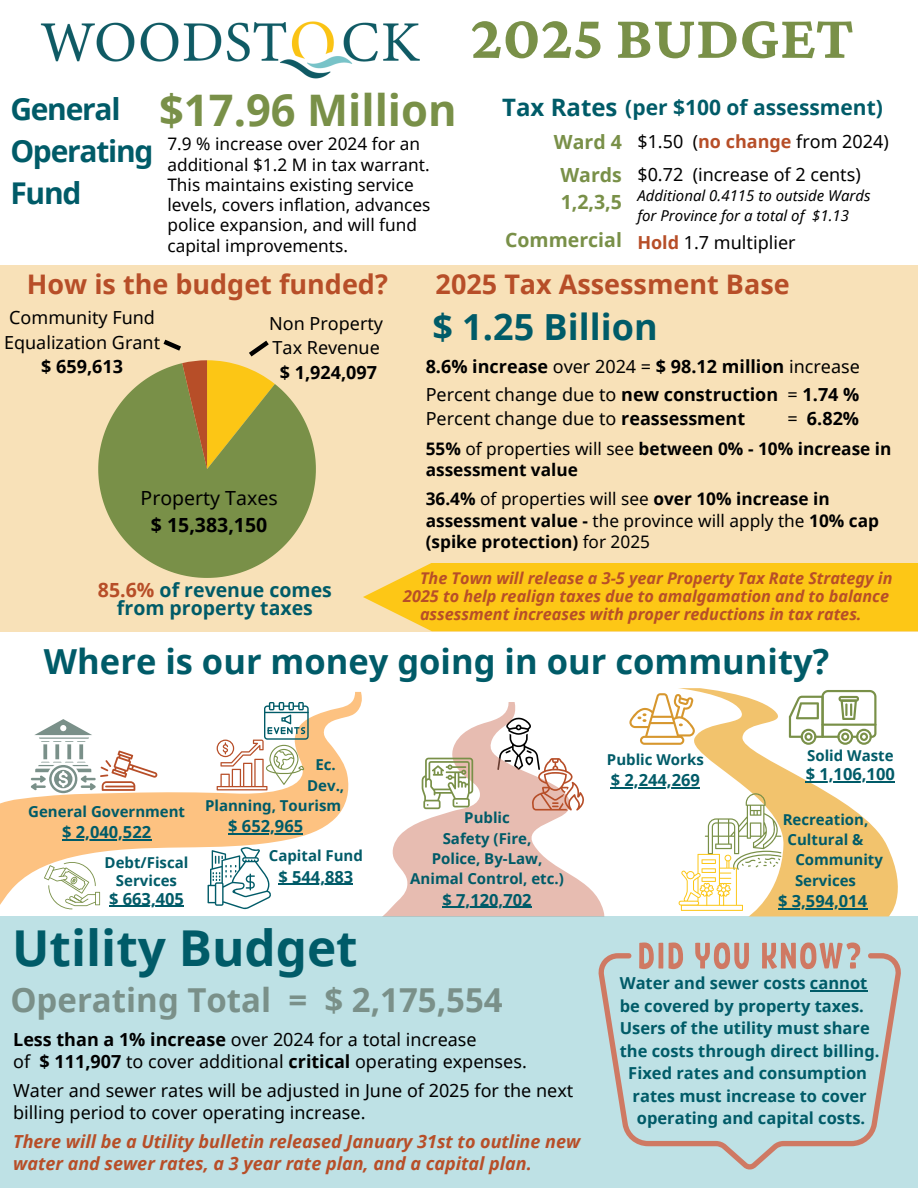
<style>
.page{position:relative;width:918px;height:1188px;background:#fff}
.page>*{position:absolute;margin:0;border:0;box-sizing:border-box;transform-origin:0 0}
.t1{font:700 63px "Crimson Pro";color:#799048}
.t2{font:700 49.5px "Noto Sans";color:#005b68}
.t3{font:700 43.5px "Noto Sans";color:#799048}
.t4{font:700 36px "Noto Sans";color:#005b68}
.t5{font:700 34.5px "Noto Sans";color:#005b68}
.t6{font:700 33px "Noto Sans";color:#7a9089}
.t7{font:700 30px/41.7px "Noto Sans";letter-spacing:-.04em;color:#005b68}
.t8{font:700 27px "Noto Sans";color:#b74e28}
.t9{font:700 24px "Noto Sans";color:#005b68}
.t10{font:700 21px "Noto Sans";color:#005b68}
.t11{font:700 19.5px "Noto Sans";color:#005b68}
.t12{font:700 19.5px "Noto Sans";color:#799048}
.t13{font:19.5px "Noto Sans";color:#000}
.t14{font:700 19.5px "Noto Sans";color:#000}
.t15{font:18px/22px "Noto Sans";color:#000}
.t16{font:italic 700 18px/22px "Noto Sans";color:#b74e28}
.t17{font:700 18px "Noto Sans";color:#000}
.t18{font:700 17.25px/21.5px "Noto Sans";color:#000}
.t19{font:17.25px/20.2px "Noto Sans";color:#000}
.t20{font:700 16.5px "Noto Sans";color:#005b68}
.t21{font:italic 700 16.2px/18px "Noto Sans";color:#b74e28;text-align:right}
.t22{font:700 15px "Noto Sans";color:#005b68}
.t23{font:italic 15px "Noto Sans";color:#000}
.s1{font-weight:700;color:#b74e28}
.s2{color:#b74e28}
.s3{font-weight:400}
.s4{font-weight:700}
</style>
<div class="page">
<img style="left:40px;top:21px;width:380px;height:58px">
<svg style="left:383px;top:702px;width:221px;height:214px;fill:#e7bcb1"></svg>
<div style="left:0;top:916px;width:918px;height:272px;background:#bee1e5"></div>
<div style="left:0;top:265px;width:918px;height:366px;background:#f8e1b8"></div>
<svg style="left:678px;top:688px;width:220px;height:228px;fill:#f2c36d"></svg>
<svg style="left:629px;top:693px;width:66px;height:52px"></svg>
<svg style="left:678px;top:793px;width:103px;height:118px"></svg>
<svg style="left:789px;top:690px;width:87px;height:55px"></svg>
<svg style="left:0;top:692px;width:362px;height:218px"></svg>
<svg style="left:31px;top:719px;width:126px;height:74px"></svg>
<svg style="left:497px;top:718px;width:87px;height:93px"></svg>
<svg style="left:422px;top:758px;width:51px;height:51px"></svg>
<svg style="left:44px;top:862px;width:56px;height:47px"></svg>
<svg style="left:208px;top:847px;width:64px;height:63px"></svg>
<svg style="left:217px;top:702px;width:92px;height:88px"></svg>
<svg style="left:98px;top:372px;width:218px;height:206px;fill:#799048"></svg>
<svg style="left:158px;top:339px;width:117px;height:130px"></svg>
<svg style="left:599px;top:953px;width:302px;height:217px"></svg>
<svg style="left:639px;top:943px;width:24px;height:26px"></svg>
<svg style="left:669px;top:943px;width:14px;height:26px"></svg>
<svg style="left:695px;top:943px;width:54px;height:26px"></svg>
<svg style="left:762px;top:943px;width:98px;height:26px"></svg>
<div style="left:363px;top:563px;width:555px;height:68px;background:#fdc716"></div>
<hr style="left:443px;top:907px;width:89px;height:1px;background:#005b68">
<hr style="left:611px;top:788px;width:89px;height:1px;background:#005b68">
<hr style="left:806px;top:782px;width:89px;height:1px;background:#005b68">
<hr style="left:228px;top:833px;width:75px;height:2px;background:#005b68">
<hr style="left:778px;top:908px;width:89px;height:1px;background:#005b68">
<hr style="left:109px;top:906px;width:75px;height:1px;background:#005b68">
<hr style="left:278px;top:884px;width:75px;height:1px;background:#005b68">
<hr style="left:810px;top:990px;width:57px;height:1px;background:#005b68">
<hr style="left:62px;top:839px;width:89px;height:1px;background:#005b68">
<p class="t7" style="left:10px;top:88px;width:145px">General<br>Operating<br>Fund</p>
<p class="t3" style="left:159px;top:79px;width:299px">$17.96 Million</p>
<p class="t19" style="left:167px;top:133px;width:264px">7.9 % increase over 2024 for an additional $1.2 M in tax warrant.</p>
<p class="t19" style="left:167px;top:174px;width:248px">This maintains existing service</p>
<p class="t19" style="left:167px;top:194px;width:265px">levels, covers inflation, advances</p>
<p class="t19" style="left:167px;top:214px;width:251px">police expansion, and will fund</p>
<p class="t19" style="left:167px;top:235px;width:182px">capital improvements.</p>
<p class="t1" style="left:470px;top:1px;width:385px">2025 BUDGET</p>
<p class="t9" style="left:502px;top:90px;width:117px">Tax Rates</p>
<p class="t12" style="left:554px;top:128px;width:70px">Ward 4</p>
<p class="t12" style="left:560px;top:161px;width:63px">Wards</p>
<p class="t12" style="left:561px;top:188px;width:63px">1,2,3,5</p>
<p class="t12" style="left:505px;top:226px;width:118px">Commercial</p>
<p class="t10" style="left:625px;top:93px;width:259px">(per $100 of assessment)</p>
<p class="t15" style="left:637px;top:130px;width:253px">$1.50 (<span class="s1">no change</span> from 2024)</p>
<h5 class="t15" style="left:637px;top:163px;width:225px">$0.72 (increase of 2 cents)</h5>
<h5 class="t23" style="left:637px;top:185px;width:235px">Additional 0.4115 to outside Wards</h5>
<p class="t23" style="left:637px;top:205px;width:213px">for Province for a total of $1.13</p>
<p class="t15" style="left:637px;top:231px;width:160px"><span class="s1">Hold</span> 1.7 multiplier</p>
<h4 class="t8" style="left:27px;top:265px;width:363px">How is the budget funded?</h4>
<p class="t15" style="left:9px;top:306px;width:147px">Community Fund</p>
<h1 class="t15" style="left:4px;top:330px;width:158px">Equalization Grant</h1>
<h3 class="t17" style="left:41px;top:354px;width:83px">$ 659,613</h3>
<h5 class="t15" style="left:269px;top:312px;width:115px">Non Property</h5>
<h6 class="t15" style="left:273px;top:336px;width:109px">Tax Revenue</h6>
<p class="t17" style="left:280px;top:360px;width:99px">$ 1,924,097</p>
<p class="t13" style="left:141px;top:484px;width:139px">Property Taxes</p>
<p class="t14" style="left:151px;top:511px;width:118px">$ 15,383,150</p>
<p class="t11" style="left:98px;top:577px;width:235px"><span class="s2">85.6%</span> of revenue comes</p>
<p class="t11" style="left:117px;top:595px;width:197px">from property taxes</p>
<p class="t8" style="left:436px;top:265px;width:356px">2025 Tax Assessment Base</p>
<p class="t4" style="left:432px;top:302px;width:227px">$ 1.25 Billion</p>
<p class="t17" style="left:426px;top:354px;width:436px">8.6% increase <span class="s3">over 2024 =</span> $ 98.12 million <span class="s3">increase</span></p>
<p class="t17" style="left:426px;top:382px;width:435px"><span class="s3">Percent change due to</span> new construction <span class="s3">=</span> 1.74 %</p>
<p class="t15" style="left:426px;top:407px;width:321px">Percent change due to <span class="s4">reassessment</span></p>
<p class="t17" style="left:787px;top:405px;width:73px"><span class="s3">=</span> 6.82%</p>
<p class="t18" style="left:426px;top:437px;width:467px">55% <span class="s3">of properties will see</span> between 0% - 10% increase in assessment value</p>
<p class="t18" style="left:426px;top:488px;width:455px">36.4% <span class="s3">of properties will see</span> over 10% increase in assessment value - <span class="s3">the province will apply the</span> 10% cap (spike protection) <span class="s3">for 2025</span></p>
<p class="t21" style="left:403px;top:568px;width:491px">The Town will release a 3-5 year Property Tax Rate Strategy in<br>2025 to help realign taxes due to amalgamation and to balance</p>
<p class="t21" style="left:420px;top:604px;width:443px">assessment increases with proper reductions in tax rates.</p>
<p class="t5" style="left:44px;top:637px;width:787px">Where is our money going in our community?</p>
<p class="t22" style="left:28px;top:800px;width:158px">General Government</p>
<p class="t20" style="left:62px;top:820px;width:91px">$ 2,040,522</p>
<p class="t22" style="left:105px;top:852px;width:85px">Debt/Fiscal</p>
<p class="t22" style="left:116px;top:870px;width:63px">Services</p>
<p class="t20" style="left:109px;top:887px;width:76px">$ 663,405</p>
<p class="t22" style="left:807px;top:745px;width:88px">Solid Waste</p>
<p class="t20" style="left:806px;top:763px;width:91px">$ 1,106,100</p>
<p class="t22" style="left:607px;top:749px;width:98px">Public Works</p>
<p class="t20" style="left:611px;top:769px;width:91px">$ 2,244,269</p>
<p class="t22" style="left:316px;top:754px;width:22px">Ec.</p>
<p class="t22" style="left:307px;top:775px;width:39px">Dev.,</p>
<p class="t22" style="left:205px;top:795px;width:138px">Planning, Tourism</p>
<p class="t20" style="left:228px;top:815px;width:76px">$ 652,965</p>
<p class="t22" style="left:783px;top:809px;width:87px">Recreation,</p>
<h4 class="t22" style="left:788px;top:829px;width:77px">Cultural &amp;</h4>
<p class="t22" style="left:795px;top:849px;width:89px">Community</p>
<p class="t22" style="left:795px;top:870px;width:63px">Services</p>
<p class="t20" style="left:778px;top:889px;width:91px">$ 3,594,014</p>
<p class="t22" style="left:464px;top:807px;width:47px">Public</p>
<p class="t22" style="left:443px;top:828px;width:90px">Safety (Fire,</p>
<p class="t22" style="left:432px;top:848px;width:112px">Police, By-Law,</p>
<p class="t22" style="left:410px;top:868px;width:155px">Animal Control, etc.)</p>
<p class="t20" style="left:443px;top:888px;width:91px">$ 7,120,702</p>
<p class="t22" style="left:269px;top:845px;width:96px">Capital Fund</p>
<p class="t20" style="left:278px;top:865px;width:76px">$ 544,883</p>
<p class="t2" style="left:12px;top:913px;width:347px">Utility Budget</p>
<p class="t6" style="left:10px;top:976px;width:494px">Operating Total = $ 2,175,554</p>
<p class="t15" style="left:13px;top:1028px;width:465px"><span class="s4">Less than a 1% increase</span> over 2024 for a total increase</p>
<p class="t15" style="left:13px;top:1050px;width:515px">of <span class="s4">$ 111,907</span> to cover additional <span class="s4">critical</span> operating expenses.</p>
<p class="t15" style="left:13px;top:1079px;width:562px">Water and sewer rates will be adjusted in June of 2025 for the next billing period to cover operating increase.</p>
<p class="t16" style="left:13px;top:1130px;width:569px">There will be a Utility bulletin released January 31st to outline new water and sewer rates, a 3 year rate plan, and a capital plan.</p>
<p class="t20" style="left:620px;top:972px;width:249px">Water and sewer costs cannot</p>
<p class="t20" style="left:620px;top:994px;width:246px">be covered by property taxes.</p>
<p class="t20" style="left:620px;top:1017px;width:252px">Users of the utility must share</p>
<p class="t20" style="left:620px;top:1039px;width:261px">the costs through direct billing.</p>
<p class="t20" style="left:628px;top:1062px;width:240px">Fixed rates and consumption</p>
<p class="t20" style="left:633px;top:1084px;width:236px">rates must increase to cover</p>
<p class="t20" style="left:637px;top:1107px;width:230px">operating and capital costs.</p>
</div>
